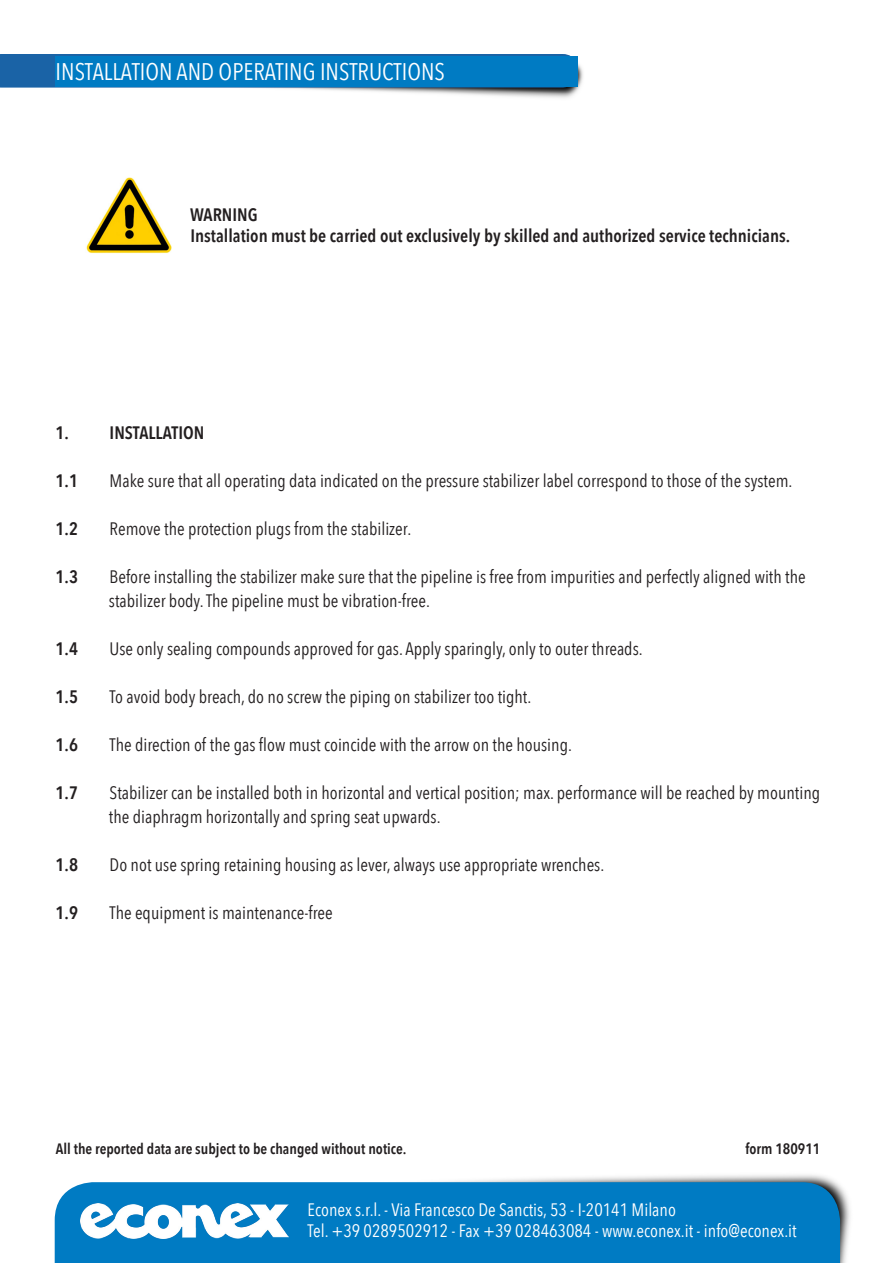
<style>
.page{position:relative;width:893px;height:1263px;background:#fff}
.page>*{position:absolute;margin:0;border:0;box-sizing:border-box;transform-origin:0 0}
.t1{font:24px "Avenir Next Condensed";color:#fff}
.t2{font:18px "Avenir Next Condensed";color:#231f20}
.t3{font:600 18px "Avenir Next Condensed";color:#231f20}
.t4{font:18px "Avenir Next Condensed";color:#fff}
.t5{font:600 15px "Avenir Next Condensed";color:#231f20}
</style>
<div class="page">
<img style="left:268px;top:64px;width:315px;height:34px">
<svg style="left:0;top:54px;width:577px;height:34px;background:#1f6aaa"></svg>
<div style="left:56px;top:56px;width:522px;height:30px;background:#007bc3"></div>
<img style="left:443px;top:1175px;width:407px;height:88px">
<div style="left:55px;top:1182px;width:785px;height:81px;background:#007bc3"></div>
<img style="left:80px;top:1203px;width:208px;height:35px">
<img style="left:86px;top:178px;width:86px;height:75px">
<p class="t1" style="left:56px;top:51px;width:391px">INSTALLATION AND OPERATING INSTRUCTIONS</p>
<p class="t3" style="left:190px;top:199px;width:69px">WARNING</p>
<p class="t3" style="left:190px;top:220px;width:601px">Installation must be carried out exclusively by skilled and authorized service technicians.</p>
<p class="t3" style="left:56px;top:417px;width:150px">1. INSTALLATION</p>
<p class="t3" style="left:56px;top:465px;width:24px">1.1</p>
<p class="t2" style="left:110px;top:465px;width:684px">Make sure that all operating data indicated on the pressure stabilizer label correspond to those of the system.</p>
<p class="t3" style="left:56px;top:513px;width:24px">1.2</p>
<p class="t2" style="left:110px;top:513px;width:303px">Remove the protection plugs from the stabilizer.</p>
<p class="t3" style="left:56px;top:561px;width:24px">1.3</p>
<p class="t2" style="left:110px;top:561px;width:698px">Before installing the stabilizer make sure that the pipeline is free from impurities and perfectly aligned with the</p>
<p class="t2" style="left:109px;top:585px;width:323px">stabilizer body. The pipeline must be vibration-free.</p>
<p class="t3" style="left:56px;top:633px;width:24px">1.4</p>
<p class="t2" style="left:110px;top:633px;width:535px">Use only sealing compounds approved for gas. Apply sparingly, only to outer threads.</p>
<p class="t3" style="left:56px;top:681px;width:24px">1.5</p>
<p class="t2" style="left:110px;top:681px;width:423px">To avoid body breach, do no screw the piping on stabilizer too tight.</p>
<p class="t3" style="left:56px;top:729px;width:24px">1.6</p>
<p class="t2" style="left:110px;top:729px;width:464px">The direction of the gas flow must coincide with the arrow on the housing.</p>
<p class="t3" style="left:56px;top:777px;width:24px">1.7</p>
<p class="t2" style="left:110px;top:777px;width:712px">Stabilizer can be installed both in horizontal and vertical position; max. performance will be reached by mounting</p>
<p class="t2" style="left:109px;top:801px;width:333px">the diaphragm horizontally and spring seat upwards.</p>
<p class="t3" style="left:56px;top:849px;width:24px">1.8</p>
<p class="t2" style="left:110px;top:849px;width:496px">Do not use spring retaining housing as lever, always use appropriate wrenches.</p>
<p class="t3" style="left:56px;top:897px;width:24px">1.9</p>
<p class="t2" style="left:110px;top:897px;width:225px">The equipment is maintenance-free</p>
<p class="t5" style="left:56px;top:1136px;width:352px">All the reported data are subject to be changed without notice.</p>
<p class="t5" style="left:745px;top:1136px;width:76px">form 180911</p>
<p class="t4" style="left:308px;top:1194px;width:370px">Econex s.r.l. - Via Francesco De Sanctis, 53 - I-20141 Milano</p>
<p class="t4" style="left:308px;top:1216px;width:491px">Tel. +39 0289502912 - Fax +39 028463084 - www.econex.it - info@econex.it</p>
</div>
